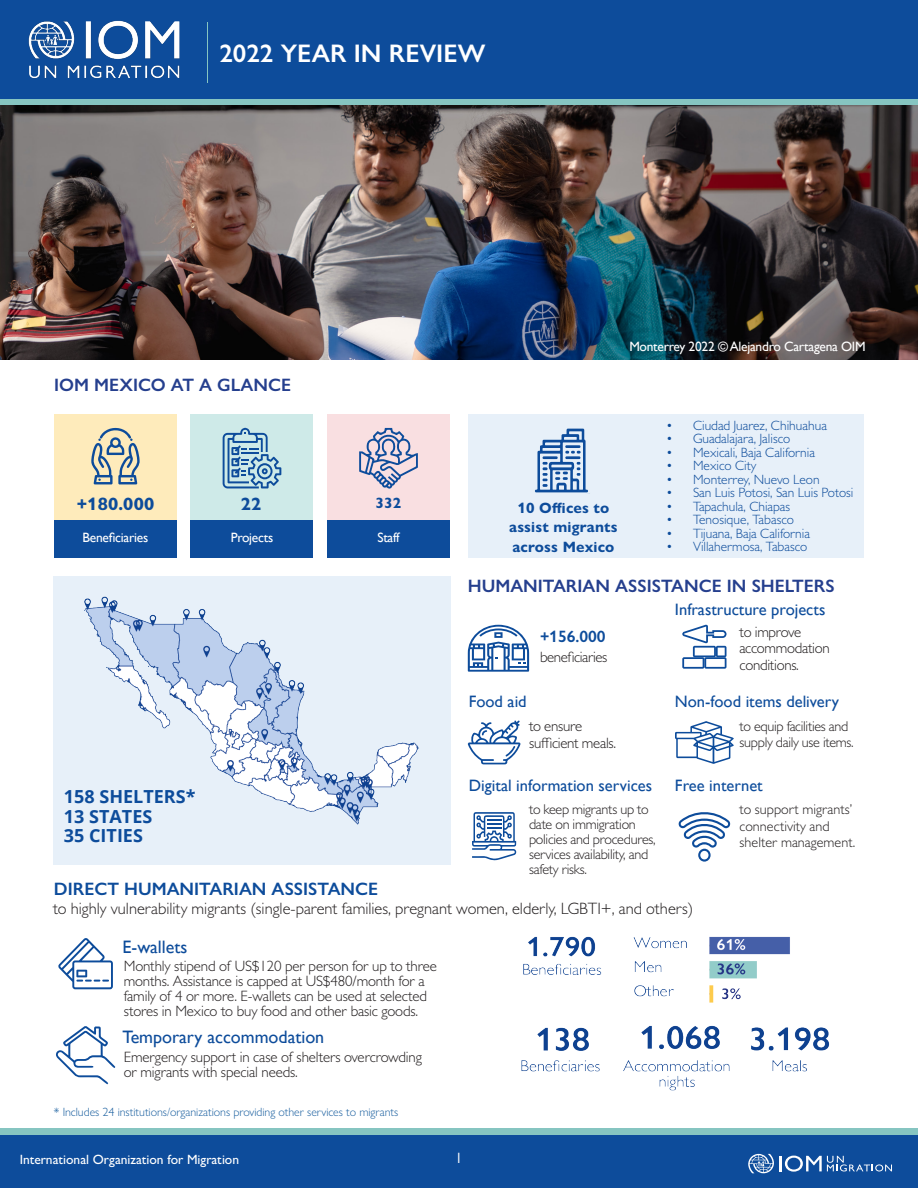
<style>
.page{position:relative;width:918px;height:1188px;background:#fff}
.page>*{position:absolute;margin:0;border:0;box-sizing:border-box;transform-origin:0 0}
.t1{font:600 25.5px "Gill Sans Nova";color:#fff}
.t2{font:600 18px "Gill Sans Nova";color:#253f8e}
.t3{font:18px "Gill Sans";color:#0d4c9b}
.t4{font:700 18px "Open Sans";color:#0d4c9b}
.t5{font:600 18px "Gill Sans Nova";color:#0d4c9b}
.t6{font:700 18px "Gill Sans Nova";letter-spacing:.01em;color:#0d4c9b}
.t7{font:300 16.5px "Gill Sans";color:#231f20}
.t8{font:16.5px "Gill Sans";color:#0d4c9b}
.t9{font:600 16.5px "Gill Sans Nova";color:#0d4c9b}
.t10{font:300 15px/15px "Gill Sans";letter-spacing:-.01em;color:#231f20}
.t11{font:700 15px "Gill Sans Nova";letter-spacing:.01em;color:#0d4c9b}
.t12{font:300 15px "Gill Sans";letter-spacing:-.03em;color:#231f20}
.t13{font:15px "Gill Sans MT Pro";color:#fff}
.t14{font:300 14.25px/15px "Gill Sans";letter-spacing:-.02em;color:#231f20}
.t15{font:300 14.25px/16.5px "Gill Sans";color:#231f20}
.t16{font:300 13.5px "Gill Sans";color:#0d4c9b}
.t17{font:13.5px "Gill Sans";letter-spacing:-.02em;color:#fff}
.t18{font:500 13.5px "Gill Sans MT Pro";color:#fff}
.t19{font:300 12px "Gill Sans Nova";letter-spacing:-.005em;color:#175d9e}
</style>
<div class="page">
<div style="left:0;top:1135px;width:918px;height:53px;background:#0d4c9b"></div>
<div style="left:0;top:1129px;width:918px;height:6px;background:#86c5c1"></div>
<div style="left:0;top:0;width:918px;height:104px;background:#0d4c9b"></div>
<div style="left:0;top:99px;width:918px;height:6px;background:#86c5c1"></div>
<img style="left:28px;top:20px;width:180px;height:63px">
<hr style="left:779px;top:1156px;width:3px;height:15px;background:#fff">
<svg style="left:785px;top:1156px;width:107px;height:16px"></svg>
<svg style="left:748px;top:1154px;width:26px;height:19px"></svg>
<div style="left:54px;top:414px;width:123px;height:119px;background:#feebbb"></div>
<div style="left:191px;top:414px;width:122px;height:119px;background:#ceeae8"></div>
<div style="left:327px;top:414px;width:123px;height:119px;background:#f9dfe1"></div>
<div style="left:468px;top:414px;width:396px;height:144px;background:#e7f0f9"></div>
<div style="left:53px;top:576px;width:398px;height:288px;background:#e7f0f9"></div>
<img style="left:84px;top:596px;width:335px;height:229px">
<img style="left:0;top:105px;width:918px;height:255px">
<div style="left:54px;top:520px;width:123px;height:38px;background:#0d4c9b"></div>
<div style="left:191px;top:520px;width:122px;height:38px;background:#0d4c9b"></div>
<div style="left:327px;top:520px;width:123px;height:38px;background:#0d4c9b"></div>
<svg style="left:91px;top:428px;width:49px;height:56px"></svg>
<svg style="left:223px;top:428px;width:58px;height:60px"></svg>
<svg style="left:359px;top:428px;width:59px;height:61px"></svg>
<svg style="left:535px;top:429px;width:55px;height:65px"></svg>
<svg style="left:468px;top:625px;width:61px;height:47px"></svg>
<svg style="left:682px;top:625px;width:45px;height:44px"></svg>
<svg style="left:468px;top:720px;width:53px;height:44px"></svg>
<svg style="left:675px;top:721px;width:59px;height:43px"></svg>
<svg style="left:472px;top:812px;width:45px;height:49px"></svg>
<svg style="left:679px;top:812px;width:51px;height:50px"></svg>
<svg style="left:58px;top:938px;width:55px;height:51px"></svg>
<svg style="left:56px;top:1026px;width:59px;height:58px"></svg>
<img style="left:523px;top:936px;width:267px;height:67px">
<img style="left:521px;top:1025px;width:309px;height:66px">
<p class="t1" style="left:219px;top:38px;width:267px">2022 YEAR IN REVIEW</p>
<p class="t2" style="left:54px;top:374px;width:239px">IOM MEXICO AT A GLANCE</p>
<p class="t6" style="left:77px;top:493px;width:79px">+180.000</p>
<p class="t6" style="left:241px;top:493px;width:22px">22</p>
<p class="t11" style="left:376px;top:493px;width:27px">332</p>
<p class="t17" style="left:83px;top:530px;width:67px">Beneficiaries</p>
<p class="t17" style="left:231px;top:530px;width:44px">Projects</p>
<p class="t17" style="left:377px;top:530px;width:24px">Staff</p>
<p class="t17" style="left:629px;top:339px;width:238px">Monterrey 2022 © Alejandro Cartagena OIM</p>
<p class="t11" style="left:518px;top:498px;width:93px">10 Offices to</p>
<p class="t11" style="left:509px;top:518px;width:110px">assist migrants</p>
<p class="t11" style="left:512px;top:537px;width:103px">across Mexico</p>
<p class="t16" style="left:666px;top:417px;width:162px">• Ciudad Juarez, Chihuahua</p>
<p class="t16" style="left:666px;top:431px;width:126px">• Guadalajara, Jalisco</p>
<p class="t16" style="left:666px;top:444px;width:151px">• Mexicali, Baja California</p>
<p class="t16" style="left:666px;top:458px;width:92px">• Mexico City</p>
<p class="t16" style="left:666px;top:471px;width:155px">• Monterrey, Nuevo Leon</p>
<p class="t16" style="left:666px;top:485px;width:189px">• San Luis Potosi, San Luis Potosi</p>
<p class="t16" style="left:666px;top:498px;width:126px">• Tapachula, Chiapas</p>
<p class="t16" style="left:666px;top:512px;width:130px">• Tenosique, Tabasco</p>
<p class="t16" style="left:666px;top:525px;width:145px">• Tijuana, Baja California</p>
<p class="t16" style="left:666px;top:539px;width:143px">• Villahermosa, Tabasco</p>
<p class="t2" style="left:468px;top:575px;width:369px">HUMANITARIAN ASSISTANCE IN SHELTERS</p>
<p class="t4" style="left:64px;top:784px;width:133px">158 SHELTERS*</p>
<p class="t4" style="left:64px;top:804px;width:90px">13 STATES</p>
<p class="t4" style="left:64px;top:823px;width:81px">35 CITIES</p>
<p class="t5" style="left:54px;top:878px;width:326px">DIRECT HUMANITARIAN ASSISTANCE</p>
<p class="t8" style="left:675px;top:600px;width:152px">Infrastructure projects</p>
<p class="t9" style="left:540px;top:626px;width:67px">+156.000</p>
<p class="t12" style="left:540px;top:647px;width:69px">beneficiaries</p>
<p class="t12" style="left:740px;top:623px;width:63px">to improve</p>
<p class="t10" style="left:740px;top:641px;width:92px">accommodation</p>
<p class="t10" style="left:740px;top:657px;width:61px">conditions.</p>
<p class="t8" style="left:469px;top:692px;width:59px">Food aid</p>
<p class="t8" style="left:675px;top:692px;width:166px">Non-food items delivery</p>
<p class="t10" style="left:529px;top:718px;width:55px">to ensure</p>
<p class="t10" style="left:529px;top:735px;width:89px">sufficient meals.</p>
<p class="t14" style="left:740px;top:717px;width:116px;line-height:16.5px">to equip facilities and supply daily use items.</p>
<p class="t8" style="left:469px;top:776px;width:185px">Digital information services</p>
<p class="t8" style="left:675px;top:776px;width:89px">Free internet</p>
<p class="t14" style="left:529px;top:802px;width:128px">to keep migrants up to date on immigration policies and procedures, services availability, and safety risks.</p>
<p class="t15" style="left:740px;top:801px;width:114px">to support migrants’ connectivity and</p>
<p class="t15" style="left:740px;top:834px;width:117px">shelter management.</p>
<p class="t7" style="left:53px;top:899px;width:642px">to highly vulnerability migrants (single-parent families, pregnant women, elderly, LGBTI+, and others)</p>
<p class="t3" style="left:123px;top:937px;width:66px">E-wallets</p>
<p class="t10" style="left:124px;top:959px;width:315px">Monthly stipend of US$120 per person for up to three months. Assistance is capped at US$480/month for a family of 4 or more. E-wallets can be used at selected stores in Mexico to buy food and other basic goods.</p>
<p class="t10" style="left:124px;top:1049px;width:300px">Emergency support in case of shelters overcrowding or migrants with special needs.</p>
<p class="t3" style="left:123px;top:1026px;width:203px">Temporary accommodation</p>
<p class="t19" style="left:54px;top:1104px;width:346px">* Includes 24 institutions/organizations providing other services to migrants</p>
<p class="t18" style="left:20px;top:1151px;width:221px">International Organization for Migration</p>
<p class="t13" style="left:455px;top:1149px;width:9px">1</p>
</div>
